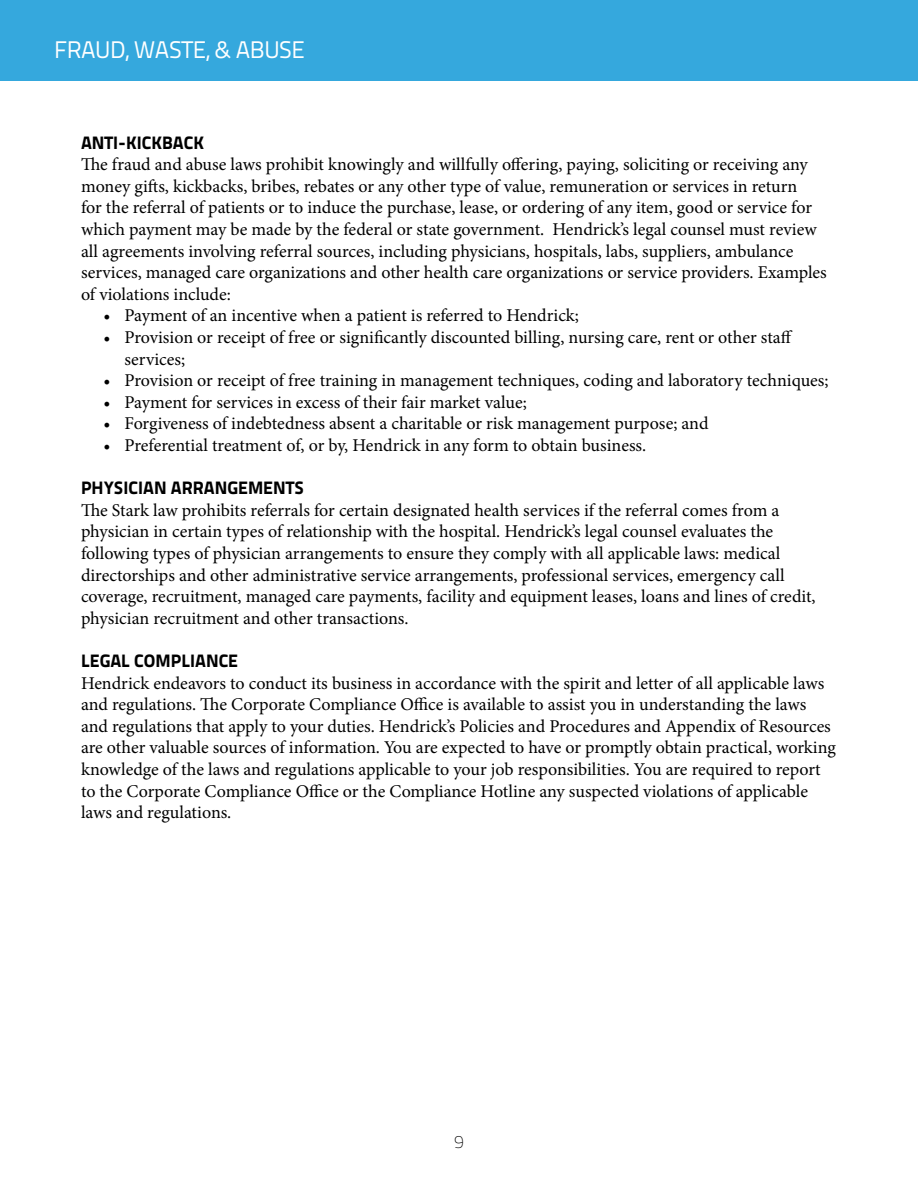
<style>
.page{position:relative;width:918px;height:1188px;background:#fff}
.page>*{position:absolute;margin:0;border:0;box-sizing:border-box;transform-origin:0 0}
.t1{font:24px "Titillium Text 15 L 400 wt";letter-spacing:-.02em;color:#fff}
.t2{font:18px/21.6px "Minion Pro";color:#000}
.t3{font:18px "Titillium Text 15 L 999 wt";color:#000}
.t4{font:18px "Titillium Text 15 L 1 wt";color:#000}
</style>
<div class="page">
<div style="left:0;top:0;width:918px;height:80px;background:#35a8dd"></div>
<h1 class="t1" style="left:54px;top:35px;width:253px">FRAUD, WASTE, &amp; ABUSE</h1>
<p class="t3" style="left:81px;top:131px;width:125px">ANTI-KICKBACK</p>
<p class="t2" style="left:81px;top:154px;width:747px">The fraud and abuse laws prohibit knowingly and willfully offering, paying, soliciting or receiving any money gifts, kickbacks, bribes, rebates or any other type of value, remuneration or services in return<br>for the referral of patients or to induce the purchase, lease, or ordering of any item, good or service for which payment may be made by the federal or state government. Hendrick’s legal counsel must review all agreements involving referral sources, including physicians, hospitals, labs, suppliers, ambulance services, managed care organizations and other health care organizations or service providers. Examples of violations include:</p>
<p class="t2" style="left:104px;top:305px;width:477px">• Payment of an incentive when a patient is referred to Hendrick;</p>
<p class="t2" style="left:125px;top:326px;width:670px;text-indent:-21px">• Provision or receipt of free or significantly discounted billing, nursing care, rent or other staff services;</p>
<p class="t2" style="left:104px;top:370px;width:727px">• Provision or receipt of free training in management techniques, coding and laboratory techniques;</p>
<p class="t2" style="left:104px;top:391px;width:425px">• Payment for services in excess of their fair market value;</p>
<p class="t2" style="left:104px;top:413px;width:607px">• Forgiveness of indebtedness absent a charitable or risk management purpose; and</p>
<p class="t2" style="left:104px;top:434px;width:544px">• Preferential treatment of, or by, Hendrick in any form to obtain business.</p>
<p class="t3" style="left:81px;top:477px;width:225px">PHYSICIAN ARRANGEMENTS</p>
<p class="t2" style="left:81px;top:499px;width:736px">The Stark law prohibits referrals for certain designated health services if the referral comes from a physician in certain types of relationship with the hospital. Hendrick’s legal counsel evaluates the following types of physician arrangements to ensure they comply with all applicable laws: medical directorships and other administrative service arrangements, professional services, emergency call coverage, recruitment, managed care payments, facility and equipment leases, loans and lines of credit, physician recruitment and other transactions.</p>
<p class="t3" style="left:81px;top:649px;width:159px">LEGAL COMPLIANCE</p>
<p class="t2" style="left:81px;top:672px;width:756px">Hendrick endeavors to conduct its business in accordance with the spirit and letter of all applicable laws and regulations. The Corporate Compliance Office is available to assist you in understanding the laws and regulations that apply to your duties. Hendrick’s Policies and Procedures and Appendix of Resources are other valuable sources of information. You are expected to have or promptly obtain practical, working knowledge of the laws and regulations applicable to your job responsibilities. You are required to report to the Corporate Compliance Office or the Compliance Hotline any suspected violations of applicable laws and regulations.</p>
<p class="t4" style="left:454px;top:1131px;width:11px">9</p>
</div>
